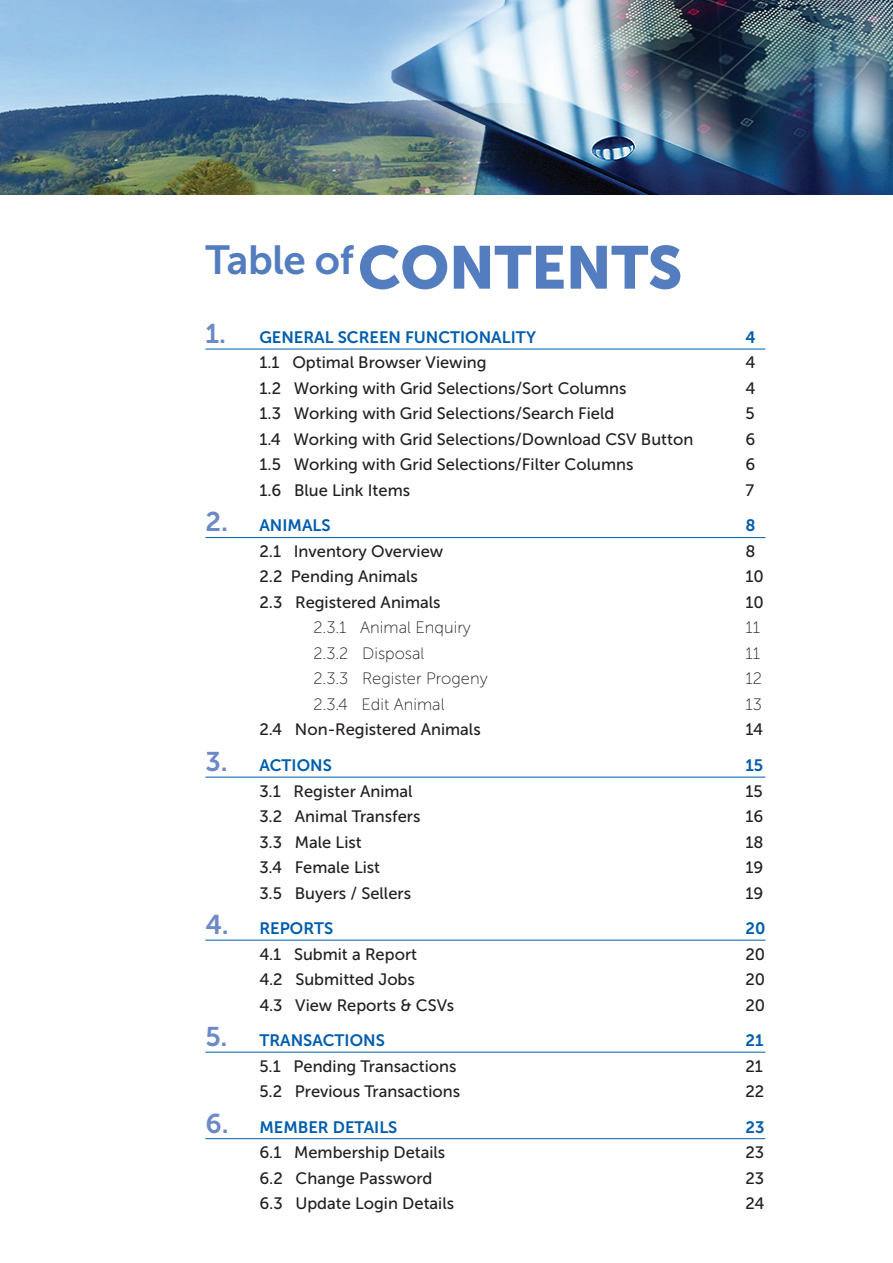
<style>
.page{position:relative;width:893px;height:1263px;background:#fff}
.page>*{position:absolute;margin:0;border:0;box-sizing:border-box;transform-origin:0 0}
.t1{font:60px "Museo Sans 900";letter-spacing:-.01em;color:#537dbf}
.t2{font:16.5px "Museo Sans 500";color:#231f20}
.t3{font:16.5px "Museo Sans 700";color:#015dad}
.t4{font:16.5px "Museo Sans 100";color:#231f20}
.s1{font-size:27px;color:#6c8ac6}
</style>
<div class="page">
<img style="left:0;top:0;width:893px;height:194px">
<hr style="left:205px;top:349px;width:560px;height:1px;background:#015dad">
<hr style="left:205px;top:537px;width:560px;height:1px;background:#015dad">
<hr style="left:205px;top:777px;width:560px;height:1px;background:#015dad">
<hr style="left:205px;top:940px;width:560px;height:1px;background:#015dad">
<hr style="left:205px;top:1052px;width:560px;height:1px;background:#015dad">
<hr style="left:205px;top:1138px;width:560px;height:1px;background:#015dad">
<h1 class="t1" style="left:205px;top:234px;width:479px"><sup>Table</sup> <sup>of</sup>CONTENTS</h1>
<p class="t3" style="left:205px;top:328px;width:332px"><span class="s1">1.</span> GENERAL SCREEN FUNCTIONALITY</p>
<p class="t3" style="left:745px;top:328px;width:12px">4</p>
<p class="t2" style="left:259px;top:354px;width:229px">1.1 Optimal Browser Viewing</p>
<p class="t2" style="left:745px;top:354px;width:11px">4</p>
<p class="t2" style="left:259px;top:379px;width:369px">1.2 Working with Grid Selections/Sort Columns</p>
<p class="t2" style="left:745px;top:379px;width:11px">4</p>
<p class="t2" style="left:259px;top:405px;width:356px">1.3 Working with Grid Selections/Search Field</p>
<p class="t2" style="left:745px;top:405px;width:11px">5</p>
<p class="t2" style="left:259px;top:430px;width:435px">1.4 Working with Grid Selections/Download CSV Button</p>
<p class="t2" style="left:745px;top:430px;width:11px">6</p>
<p class="t2" style="left:259px;top:456px;width:375px">1.5 Working with Grid Selections/Filter Columns</p>
<p class="t2" style="left:745px;top:456px;width:11px">6</p>
<p class="t2" style="left:259px;top:481px;width:152px">1.6 Blue Link Items</p>
<p class="t2" style="left:745px;top:481px;width:10px">7</p>
<p class="t3" style="left:205px;top:517px;width:127px"><span class="s1">2.</span> ANIMALS</p>
<p class="t3" style="left:745px;top:517px;width:12px">8</p>
<p class="t2" style="left:259px;top:542px;width:185px">2.1 Inventory Overview</p>
<p class="t2" style="left:745px;top:542px;width:12px">8</p>
<p class="t2" style="left:259px;top:568px;width:160px">2.2 Pending Animals</p>
<p class="t2" style="left:745px;top:568px;width:20px">10</p>
<p class="t2" style="left:259px;top:593px;width:183px">2.3 Registered Animals</p>
<p class="t2" style="left:745px;top:593px;width:20px">10</p>
<p class="t4" style="left:313px;top:619px;width:159px">2.3.1 Animal Enquiry</p>
<p class="t4" style="left:745px;top:619px;width:16px">11</p>
<p class="t4" style="left:313px;top:644px;width:113px">2.3.2 Disposal</p>
<p class="t4" style="left:745px;top:644px;width:16px">11</p>
<p class="t4" style="left:313px;top:670px;width:176px">2.3.3 Register Progeny</p>
<p class="t4" style="left:745px;top:670px;width:18px">12</p>
<p class="t4" style="left:313px;top:695px;width:133px">2.3.4 Edit Animal</p>
<p class="t4" style="left:745px;top:695px;width:18px">13</p>
<p class="t2" style="left:259px;top:721px;width:223px">2.4 Non-Registered Animals</p>
<p class="t2" style="left:745px;top:721px;width:19px">14</p>
<p class="t3" style="left:205px;top:756px;width:128px"><span class="s1">3.</span> ACTIONS</p>
<p class="t3" style="left:745px;top:756px;width:19px">15</p>
<p class="t2" style="left:259px;top:782px;width:155px">3.1 Register Animal</p>
<p class="t2" style="left:745px;top:782px;width:19px">15</p>
<p class="t2" style="left:259px;top:807px;width:163px">3.2 Animal Transfers</p>
<p class="t2" style="left:745px;top:807px;width:19px">16</p>
<p class="t2" style="left:259px;top:833px;width:104px">3.3 Male List</p>
<p class="t2" style="left:745px;top:833px;width:20px">18</p>
<p class="t2" style="left:259px;top:858px;width:122px">3.4 Female List</p>
<p class="t2" style="left:745px;top:858px;width:19px">19</p>
<p class="t2" style="left:259px;top:884px;width:153px">3.5 Buyers / Sellers</p>
<p class="t2" style="left:745px;top:884px;width:19px">19</p>
<p class="t3" style="left:205px;top:919px;width:129px"><span class="s1">4.</span> REPORTS</p>
<p class="t3" style="left:745px;top:919px;width:21px">20</p>
<p class="t2" style="left:259px;top:945px;width:159px">4.1 Submit a Report</p>
<p class="t2" style="left:745px;top:945px;width:21px">20</p>
<p class="t2" style="left:259px;top:970px;width:157px">4.2 Submitted Jobs</p>
<p class="t2" style="left:745px;top:970px;width:21px">20</p>
<p class="t2" style="left:259px;top:996px;width:196px">4.3 View Reports &amp; CSVs</p>
<p class="t2" style="left:745px;top:996px;width:21px">20</p>
<p class="t3" style="left:205px;top:1031px;width:181px"><span class="s1">5.</span> TRANSACTIONS</p>
<p class="t3" style="left:745px;top:1031px;width:20px">21</p>
<p class="t2" style="left:259px;top:1057px;width:199px">5.1 Pending Transactions</p>
<p class="t2" style="left:745px;top:1057px;width:19px">21</p>
<p class="t2" style="left:259px;top:1082px;width:202px">5.2 Previous Transactions</p>
<p class="t2" style="left:745px;top:1082px;width:20px">22</p>
<p class="t3" style="left:205px;top:1118px;width:194px"><span class="s1">6.</span> MEMBER DETAILS</p>
<p class="t3" style="left:745px;top:1118px;width:21px">23</p>
<p class="t2" style="left:259px;top:1143px;width:187px">6.1 Membership Details</p>
<p class="t2" style="left:745px;top:1143px;width:20px">23</p>
<p class="t2" style="left:259px;top:1169px;width:175px">6.2 Change Password</p>
<p class="t2" style="left:745px;top:1169px;width:20px">23</p>
<p class="t2" style="left:259px;top:1194px;width:196px">6.3 Update Login Details</p>
<p class="t2" style="left:745px;top:1194px;width:21px">24</p>
</div>
